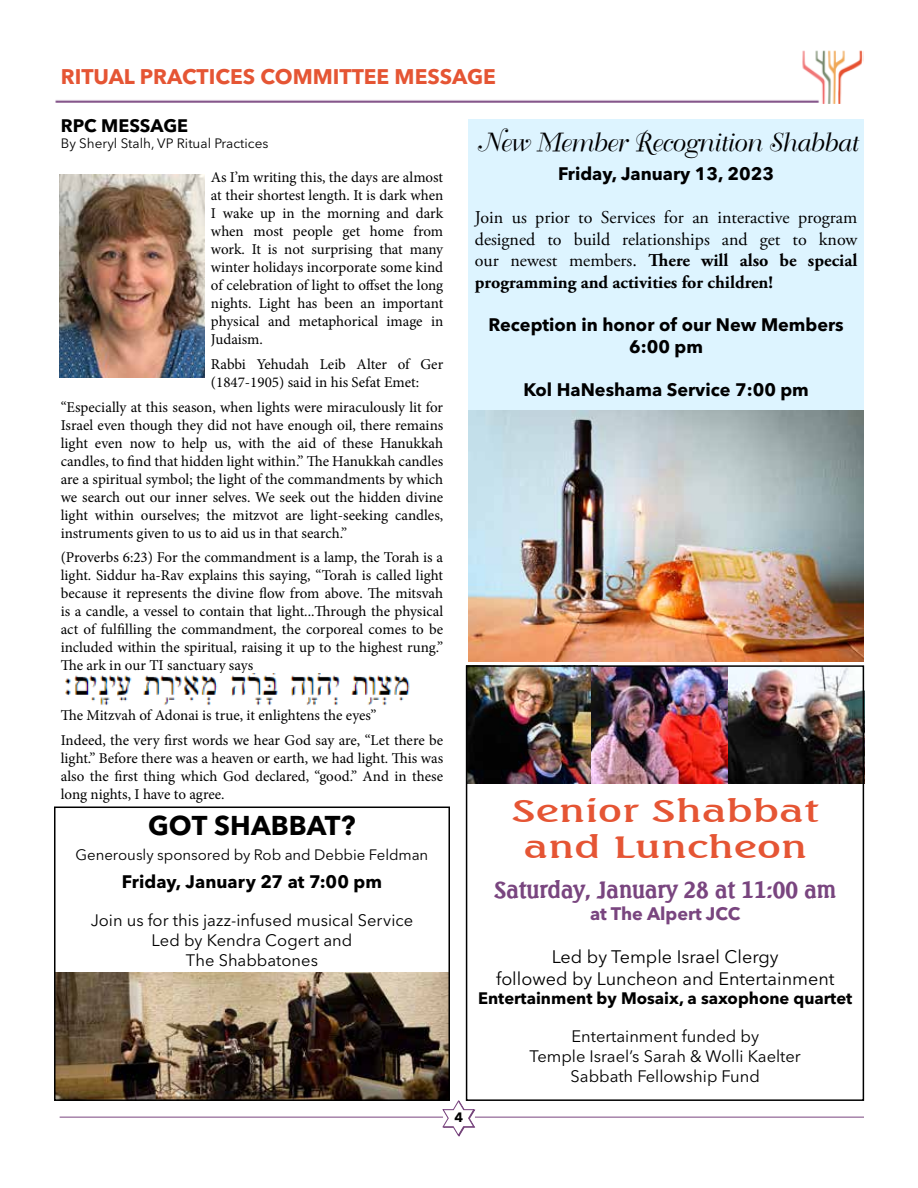
<style>
.page{position:relative;width:918px;height:1188px;background:#fff}
.page>*{position:absolute;margin:0;border:0;box-sizing:border-box;transform-origin:0 0}
.t1{font:30px/36px "Beach Extended Normal";color:#e55534;text-align:center}
.t2{font:700 27px "Avenir Next LT Pro";color:#000}
.t3{font:25.5px "Duchess";letter-spacing:-.01em;color:#000}
.t4{font:700 22.5px "Beach";color:#79457f}
.t5{font:700 21px "Avenir Next LT Pro";color:#e55534}
.t6{font:18px/21.6px "Adobe Garamond Pro";color:#000;text-align:justify}
.t7{font:700 18px/21.6px "Avenir Next LT Pro";color:#000;text-align:center}
.t8{font:18px/21.6px "Avenir Next LT Pro";color:#000;text-align:center}
.t9{font:700 18px "Avenir Next LT Pro";color:#79457f}
.t10{font:16.5px/19.8px "Avenir Next LT Pro";color:#000;text-align:center}
.t11{font:700 16.5px "Avenir Next LT Pro";color:#000}
.t12{font:15px/18px "Minion Pro";color:#000;text-align:justify}
.t13{font:15px "Avenir Next LT Pro";letter-spacing:-.005em;color:#000}
.t14{font:13.5px "Avenir Next LT Pro";color:#000}
.t15{font:700 13.5px "Avenir Next LT Pro";color:#000}
.s1{font-weight:700}
</style>
<div class="page">
<svg style="left:443px;top:1100px;width:32px;height:37px"></svg>
<hr style="left:475px;top:1117px;width:389px;height:1px;background:#79457f">
<hr style="left:60px;top:1117px;width:383px;height:1px;background:#79457f">
<img style="left:55px;top:50px;width:809px;height:54px">
<img style="left:469px;top:668px;width:123px;height:116px">
<img style="left:592px;top:668px;width:269px;height:116px">
<div style="left:466px;top:665px;width:398px;height:436px;border:2px solid #000"></div>
<div style="left:468px;top:119px;width:396px;height:291px;background:#ddf4ff"></div>
<img style="left:468px;top:410px;width:396px;height:252px">
<img style="left:59px;top:175px;width:145px;height:203px">
<img style="left:65px;top:674px;width:345px;height:31px">
<img style="left:57px;top:972px;width:390px;height:126px">
<div style="left:54px;top:807px;width:396px;height:294px;border:2px solid #000"></div>
<h3 class="t5" style="left:61px;top:64px;width:437px">RITUAL PRACTICES COMMITTEE MESSAGE</h3>
<p class="t7" style="left:61px;top:114px;width:129px">RPC MESSAGE</p>
<p class="t14" style="left:61px;top:135px;width:209px">By Sheryl Stalh, VP Ritual Practices</p>
<p class="t12" style="left:211px;top:168px;width:234px">As I’m writing this, the days are almost at their shortest length. It is dark when I wake up in the morning and dark when most people get home from work. It is not surprising that many winter holidays incorporate some kind of celebration of light to offset the long nights. Light has been an important physical and metaphorical image in Judaism.</p>
<p class="t12" style="left:211px;top:355px;width:234px">Rabbi Yehudah Leib Alter of Ger (1847-1905) said in his Sefat Emet:</p>
<p class="t12" style="left:61px;top:398px;width:384px">“Especially at this season, when lights were miraculously lit for Israel even though they did not have enough oil, there remains light even now to help us, with the aid of these Hanukkah candles, to find that hidden light within.” The Hanukkah candles are a spiritual symbol; the light of the commandments by which we search out our inner selves. We seek out the hidden divine light within ourselves; the mitzvot are light-seeking candles, instruments given to us to aid us in that search.”</p>
<p class="t12" style="left:61px;top:549px;width:384px">(Proverbs 6:23) For the commandment is a lamp, the Torah is a light. Siddur ha-Rav explains this saying, “Torah is called light because it represents the divine flow from above. The mitsvah is a candle, a vessel to contain that light...Through the physical act of fulfilling the commandment, the corporeal comes to be included within the spiritual, raising it up to the highest rung.” The ark in our TI sanctuary says</p>
<p class="t12" style="left:61px;top:703px;width:384px;line-height:24.8px">The Mitzvah of Adonai is true, it enlightens the eyes”<br>Indeed, the very first words we hear God say are, “Let there be</p>
<p class="t12" style="left:61px;top:749px;width:384px">light.” Before there was a heaven or earth, we had light. This was also the first thing which God declared, “good.” And in these long nights, I have to agree.</p>
<h3 class="t3" style="left:476px;top:129px;width:382px">New Member Recognition Shabbat</h3>
<p class="t7" style="left:558px;top:162px;width:217px">Friday, January 13, 2023</p>
<p class="t6" style="left:475px;top:207px;width:384px">Join us prior to Services for an interactive program designed to build relationships and get to know our newest members. <span class="s1">There will also be special programming and activities for children!</span></p>
<p class="t7" style="left:488px;top:314px;width:357px">Reception in honor of our New Members<br>6:00 pm</p>
<p class="t7" style="left:523px;top:378px;width:287px">Kol HaNeshama Service 7:00 pm</p>
<h1 class="t1" style="left:512px;top:792px;width:309px">Senior Shabbat and Luncheon</h1>
<h3 class="t4" style="left:494px;top:875px;width:343px">Saturday, January 28 at 11:00 am</h3>
<p class="t9" style="left:590px;top:902px;width:152px">at The Alpert JCC</p>
<p class="t8" style="left:496px;top:946px;width:340px">Led by Temple Israel Clergy<br>followed by Luncheon and Entertainment</p>
<p class="t11" style="left:478px;top:989px;width:376px">Entertainment by Mosaix, a saxophone quartet</p>
<p class="t10" style="left:530px;top:1026px;width:273px">Entertainment funded by<br>Temple Israel’s Sarah &amp; Wolli Kaelter<br>Sabbath Fellowship Fund</p>
<h2 class="t2" style="left:148px;top:809px;width:209px">GOT SHABBAT?</h2>
<p class="t13" style="left:76px;top:846px;width:354px">Generously sponsored by Rob and Debbie Feldman</p>
<p class="t7" style="left:122px;top:871px;width:262px">Friday, January 27 at 7:00 pm</p>
<p class="t10" style="left:91px;top:910px;width:324px">Join us for this jazz-infused musical Service<br>Led by Kendra Cogert and<br>The Shabbatones</p>
<p class="t15" style="left:455px;top:1109px;width:10px">4</p>
</div>
